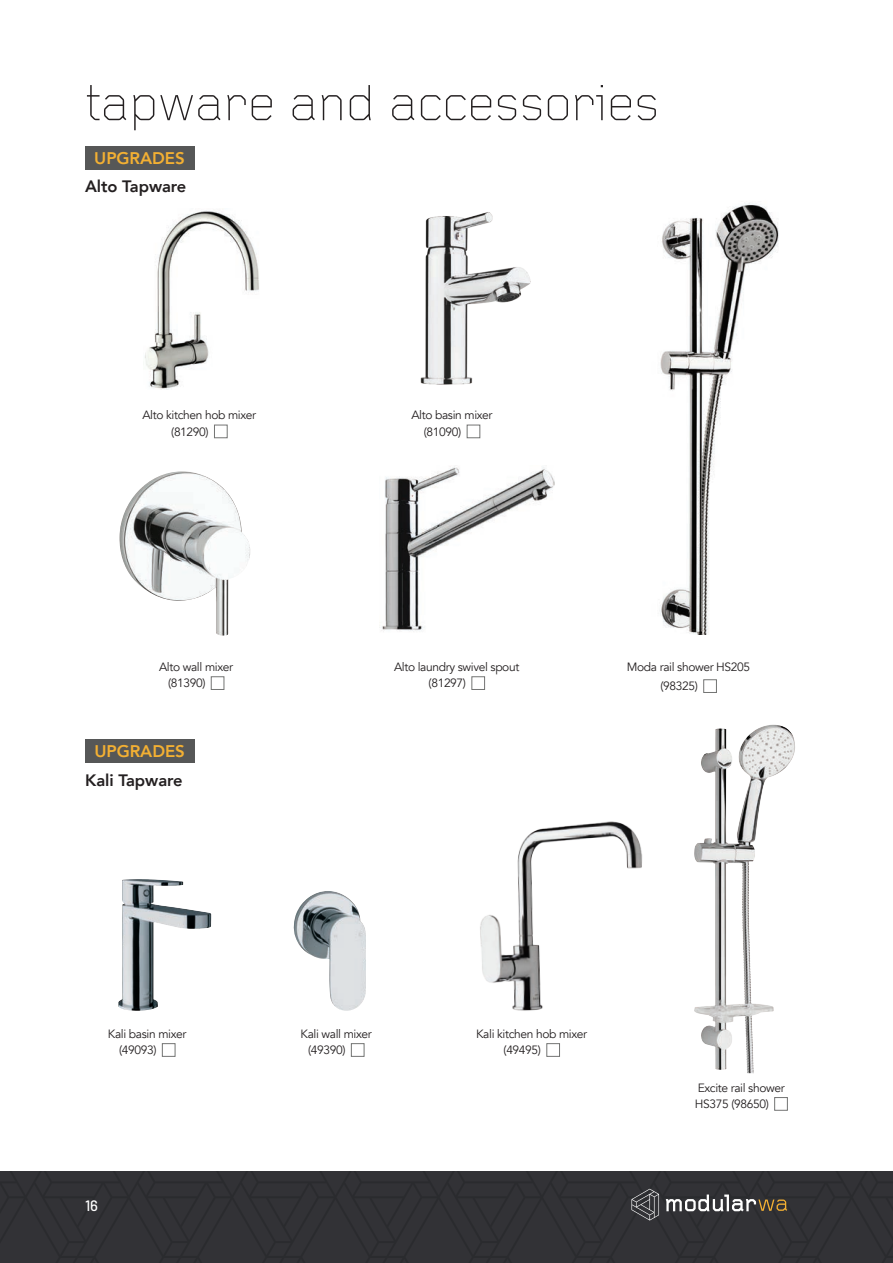
<style>
.page{position:relative;width:893px;height:1263px;background:#fff}
.page>*{position:absolute;margin:0;border:0;box-sizing:border-box;transform-origin:0 0}
.head_for_page{font:300 52.65px "Foundry Gridnik";color:#231f20}
.body_main{font:800 16.8px "Avenir";letter-spacing:-.005em;color:#f3b033}
.product_head_name{font:800 16.5px "Avenir";letter-spacing:-.005em;color:#231f20}
.t1{font:500 15px "Barlow";color:#fff}
.Product_caption{font:12px "Avenir";letter-spacing:-.03em;color:#231f20}
</style>
<div class="page">
<div style="left:211px;top:676px;width:13px;height:14px;border:1px solid #737473"></div>
<div style="left:467px;top:425px;width:13px;height:13px;border:1px solid #737473"></div>
<div style="left:703px;top:679px;width:14px;height:14px;border:1px solid #737473"></div>
<div style="left:214px;top:425px;width:13px;height:13px;border:1px solid #737473"></div>
<div style="left:472px;top:676px;width:13px;height:14px;border:1px solid #737473"></div>
<img style="left:145px;top:210px;width:114px;height:179px">
<img style="left:381px;top:466px;width:173px;height:165px">
<img style="left:420px;top:212px;width:111px;height:173px">
<img style="left:660px;top:203px;width:119px;height:431px">
<img style="left:119px;top:471px;width:132px;height:164px">
<div style="left:85px;top:146px;width:109px;height:23px;background:#565757"></div>
<div style="left:85px;top:740px;width:109px;height:23px;background:#565757"></div>
<div style="left:351px;top:1043px;width:13px;height:13px;border:1px solid #737473"></div>
<div style="left:162px;top:1043px;width:13px;height:13px;border:1px solid #737473"></div>
<div style="left:547px;top:1043px;width:13px;height:13px;border:1px solid #737473"></div>
<div style="left:774px;top:1097px;width:14px;height:13px;border:1px solid #737473"></div>
<img style="left:480px;top:821px;width:163px;height:190px">
<img style="left:694px;top:727px;width:67px;height:343px">
<img style="left:118px;top:879px;width:93px;height:132px">
<img style="left:293px;top:891px;width:73px;height:120px">
<div style="left:0;top:1172px;width:893px;height:91px;background:#323236"></div>
<svg style="left:631px;top:1189px;width:28px;height:31px"></svg>
<svg style="left:666px;top:1194px;width:121px;height:17px"></svg>
<p class="head_for_page" style="left:85px;top:74px;width:576px">tapware and accessories</p>
<p class="body_main" style="left:94px;top:145px;width:92px">UPGRADES</p>
<p class="product_head_name" style="left:85px;top:174px;width:103px">Alto Tapware</p>
<p class="Product_caption" style="left:142px;top:408px;width:115px">Alto kitchen hob mixer</p>
<p class="Product_caption" style="left:171px;top:424px;width:39px">(81290)</p>
<p class="Product_caption" style="left:159px;top:660px;width:76px">Alto wall mixer</p>
<p class="Product_caption" style="left:168px;top:676px;width:39px">(81390)</p>
<p class="body_main" style="left:94px;top:738px;width:92px">UPGRADES</p>
<p class="product_head_name" style="left:85px;top:767px;width:99px">Kali Tapware</p>
<p class="Product_caption" style="left:411px;top:408px;width:83px">Alto basin mixer</p>
<p class="Product_caption" style="left:424px;top:424px;width:39px">(81090)</p>
<p class="Product_caption" style="left:394px;top:660px;width:127px">Alto laundry swivel spout</p>
<p class="Product_caption" style="left:429px;top:676px;width:39px">(81297)</p>
<p class="Product_caption" style="left:627px;top:660px;width:125px">Moda rail shower HS205</p>
<p class="Product_caption" style="left:660px;top:679px;width:39px">(98325)</p>
<p class="Product_caption" style="left:108px;top:1026px;width:80px">Kali basin mixer</p>
<p class="Product_caption" style="left:119px;top:1043px;width:39px">(49093)</p>
<p class="t1" style="left:85px;top:1195px;width:15px">16</p>
<p class="Product_caption" style="left:300px;top:1026px;width:73px">Kali wall mixer</p>
<p class="Product_caption" style="left:308px;top:1043px;width:39px">(49390)</p>
<p class="Product_caption" style="left:476px;top:1026px;width:113px">Kali kitchen hob mixer</p>
<p class="Product_caption" style="left:504px;top:1043px;width:39px">(49495)</p>
<p class="Product_caption" style="left:698px;top:1080px;width:88px">Excite rail shower</p>
<p class="Product_caption" style="left:695px;top:1097px;width:75px">HS375 (98650)</p>
</div>
